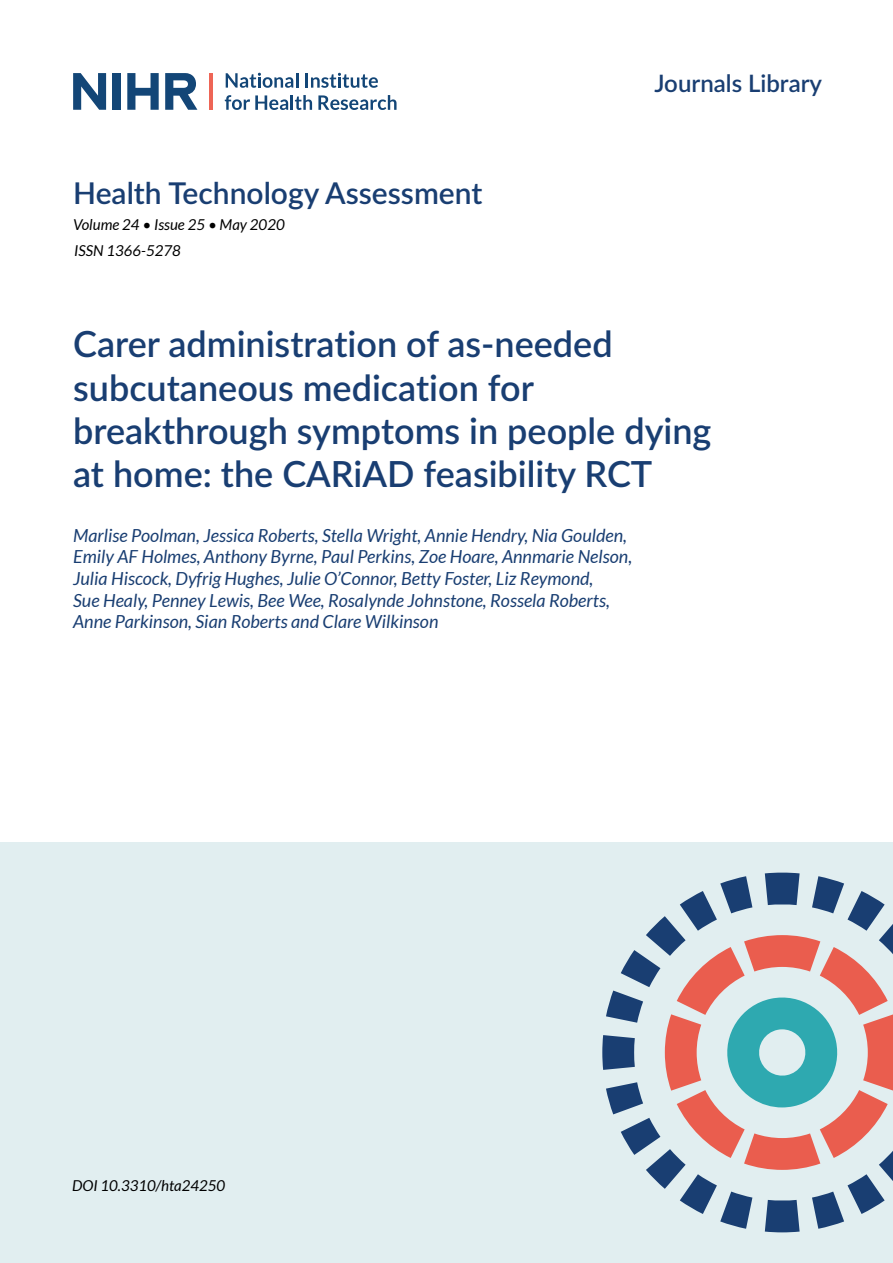
<style>
.page{position:relative;width:893px;height:1263px;background:#fff}
.page>*{position:absolute;margin:0;border:0;box-sizing:border-box;transform-origin:0 0}
.t1{font:600 36px/43.2px "Lato";color:#193e72}
.t2{font:600 30px "Lato";color:#193e72}
.t3{font:600 24px "Lato";color:#193e72}
.t4{font:italic 18px/21.6px "Lato";color:#193e72}
.t5{font:italic 15px/26px "Lato";color:#000}
</style>
<div class="page">
<div style="left:0;top:842px;width:893px;height:421px;background:#e1eef0"></div>
<svg style="left:73px;top:73px;width:33px;height:37px"></svg>
<div style="left:113px;top:73px;width:8px;height:37px;background:#134677"></div>
<svg style="left:127px;top:73px;width:32px;height:37px"></svg>
<svg style="left:165px;top:73px;width:32px;height:37px"></svg>
<hr style="left:210px;top:73px;width:3px;height:37px;background:#ee6556">
<svg style="left:226px;top:73px;width:72px;height:15px"></svg>
<hr style="left:305px;top:73px;width:3px;height:15px;background:#134677">
<svg style="left:311px;top:73px;width:67px;height:15px"></svg>
<svg style="left:318px;top:95px;width:79px;height:15px"></svg>
<svg style="left:225px;top:95px;width:87px;height:15px"></svg>
<svg style="left:602px;top:872px;width:291px;height:360px"></svg>
<h2 class="t2" style="left:73px;top:171px;width:411px">Health Technology Assessment</h2>
<p class="t5" style="left:73px;top:212px;width:213px">Volume 24 • Issue 25 • May 2020<br>ISSN 1366-5278</p>
<h3 class="t3" style="left:654px;top:66px;width:169px">Journals Library</h3>
<h1 class="t1" style="left:73px;top:321px;width:640px">Carer administration of as-needed subcutaneous medication for breakthrough symptoms in people dying at home: the CARiAD feasibility RCT</h1>
<p class="t4" style="left:73px;top:525px;width:560px">Marlise Poolman, Jessica Roberts, Stella Wright, Annie Hendry, Nia Goulden, Emily AF Holmes, Anthony Byrne, Paul Perkins, Zoe Hoare, Annmarie Nelson, Julia Hiscock, Dyfrig Hughes, Julie O’Connor, Betty Foster, Liz Reymond,<br>Sue Healy, Penney Lewis, Bee Wee, Rosalynde Johnstone, Rossela Roberts, Anne Parkinson, Sian Roberts and Clare Wilkinson</p>
<p class="t5" style="left:72px;top:1173px;width:155px">DOI 10.3310/hta24250</p>
</div>
